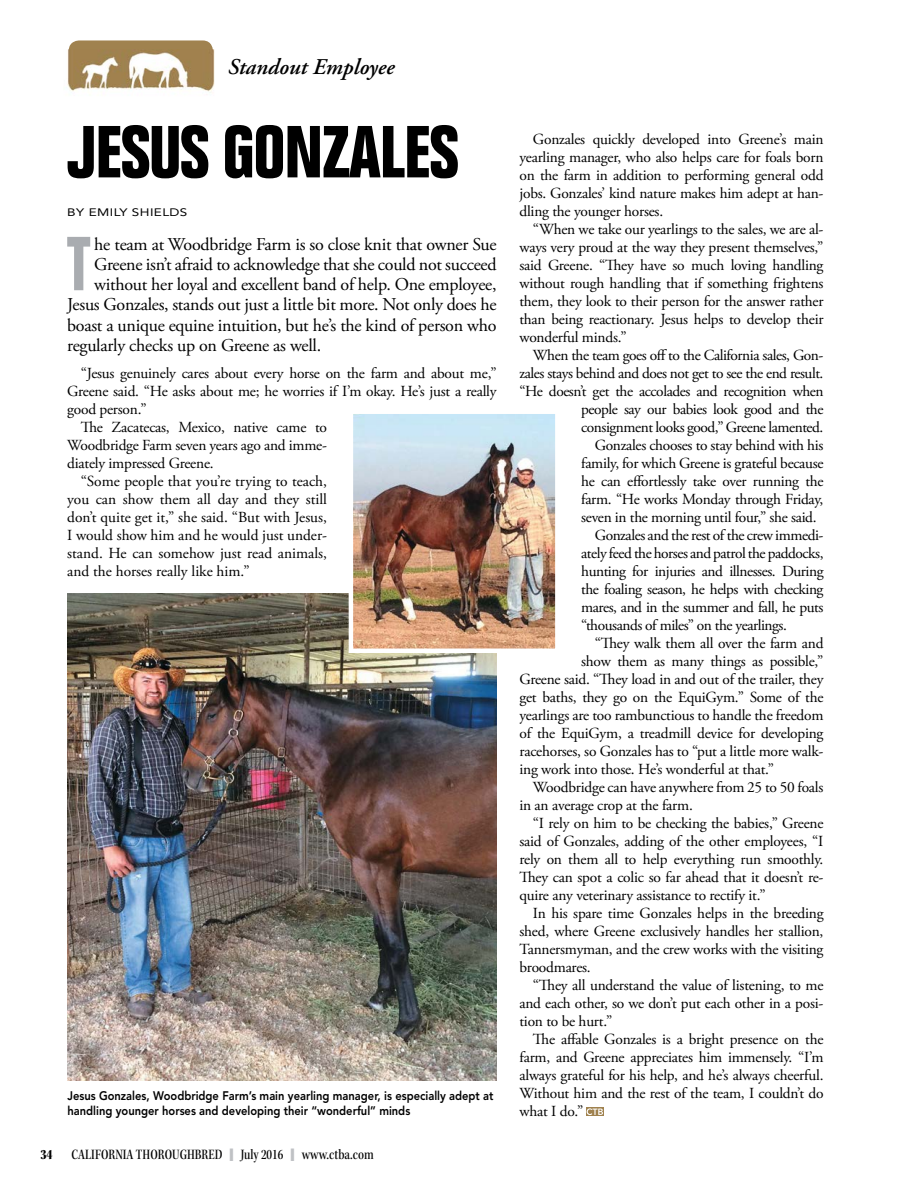
<style>
.page{position:relative;width:918px;height:1188px;background:#fff}
.page>*{position:absolute;margin:0;border:0;box-sizing:border-box;transform-origin:0 0}
.t1{font:700 condensed 74.7px "Folio Std";color:#a9acb0;scale:.85 1}
.t2{font:700 condensed 72px "Folio Std";letter-spacing:-.015em;color:#000}
.t3{font:italic 600 22.5px "Adobe Garamond Pro";color:#000}
.t4{font:18px "Adobe Garamond Pro";letter-spacing:-.015em;color:#000}
.t5{font:15.3px "Adobe Garamond Pro";letter-spacing:-.015em;color:#000}
.t6{font:15px "Kepler Std Medium Cn Subh";color:#000}
.t7{font:800 12.3px/14.9px "Avenir LT Std";color:#000;scale:.9 1}
.t8{font:10.8px "Avenir LT Std";letter-spacing:.03em;color:#000;scale:1.25 1}
.s1{font-family:"Kepler Std Black Cn Subh"}
.s2{color:#bfc1c4}
</style>
<div class="page">
<div style="left:69px;top:40px;width:144px;height:51px;background:#a0824f;border-radius:10px"></div>
<img style="left:67px;top:49px;width:148px;height:44px">
<div style="left:587px;top:1107px;width:17px;height:9px;background:#a0824f"></div>
<svg style="left:587px;top:1108px;width:16px;height:7px"></svg>
<img style="left:67px;top:594px;width:430px;height:486px">
<img style="left:346px;top:414px;width:210px;height:241px">
<p class="t3" style="left:228px;top:57px;width:168px">Standout Employee</p>
<p class="t2" style="left:67px;top:110px;width:393px">JESUS GONZALES</p>
<p class="t8" style="left:67px;top:206px;width:98px">BY EMILY SHIELDS</p>
<p class="t1" style="left:67px;top:221px;width:29px">T</p>
<p class="t4" style="left:94px;top:237px;width:404px">he team at Woodbridge Farm is so close knit that owner Sue</p>
<p class="t4" style="left:94px;top:257px;width:404px">Greene isn’t afraid to acknowledge that she could not succeed</p>
<p class="t4" style="left:94px;top:277px;width:404px">without her loyal and excellent band of help. One employee,</p>
<p class="t4" style="left:67px;top:298px;width:431px">Jesus Gonzales, stands out just a little bit more. Not only does he</p>
<p class="t4" style="left:67px;top:318px;width:431px">boast a unique equine intuition, but he’s the kind of person who</p>
<p class="t4" style="left:67px;top:338px;width:256px">regularly checks up on Greene as well.</p>
<p class="t5" style="left:81px;top:367px;width:417px">“Jesus genuinely cares about every horse on the farm and about me,”</p>
<p class="t5" style="left:67px;top:385px;width:431px">Greene said. “He asks about me; he worries if I’m okay. He’s just a really</p>
<p class="t5" style="left:67px;top:403px;width:81px">good person.”</p>
<p class="t5" style="left:81px;top:421px;width:248px">Te Zacatecas, Mexico, native came to</p>
<p class="t5" style="left:67px;top:439px;width:261px">Woodbridge Farm seven years ago and imme-</p>
<p class="t5" style="left:67px;top:457px;width:148px">diately impressed Greene.</p>
<p class="t5" style="left:81px;top:475px;width:248px">“Some people that you’re trying to teach,</p>
<p class="t5" style="left:67px;top:493px;width:261px">you can show them all day and they still</p>
<p class="t5" style="left:67px;top:511px;width:261px">don’t quite get it,” she said. “But with Jesus,</p>
<p class="t5" style="left:67px;top:529px;width:261px">I would show him and he would just under-</p>
<p class="t5" style="left:67px;top:547px;width:261px">stand. He can somehow just read animals,</p>
<p class="t5" style="left:67px;top:565px;width:184px">and the horses really like him.”</p>
<p class="t7" style="left:67px;top:1089px;width:475px">Jesus Gonzales, Woodbridge Farm’s main yearling manager, is especially adept at handling younger horses and developing their “wonderful” minds</p>
<p class="t6" style="left:40px;top:1145px;width:335px"><span class="s1">34</span> CALIFORNIA THOROUGHBRED <span class="s2">❙</span> July 2016 <span class="s2">❙</span> www.ctba.com</p>
<p class="t5" style="left:533px;top:133px;width:292px">Gonzales quickly developed into Greene’s main</p>
<p class="t5" style="left:519px;top:151px;width:306px">yearling manager, who also helps care for foals born</p>
<p class="t5" style="left:519px;top:169px;width:306px">on the farm in addition to performing general odd</p>
<p class="t5" style="left:519px;top:187px;width:306px">jobs. Gonzales’ kind nature makes him adept at han-</p>
<p class="t5" style="left:519px;top:205px;width:145px">dling the younger horses.</p>
<p class="t5" style="left:533px;top:223px;width:292px">“When we take our yearlings to the sales, we are al-</p>
<p class="t5" style="left:519px;top:241px;width:306px">ways very proud at the way they present themselves,”</p>
<p class="t5" style="left:519px;top:259px;width:305px">said Greene. “Tey have so much loving handling</p>
<p class="t5" style="left:519px;top:277px;width:306px">without rough handling that if something frightens</p>
<p class="t5" style="left:519px;top:295px;width:306px">them, they look to their person for the answer rather</p>
<p class="t5" style="left:519px;top:313px;width:306px">than being reactionary. Jesus helps to develop their</p>
<p class="t5" style="left:519px;top:331px;width:109px">wonderful minds.”</p>
<p class="t5" style="left:533px;top:349px;width:292px">When the team goes of to the California sales, Gon-</p>
<p class="t5" style="left:519px;top:367px;width:305px">zales stays behind and does not get to see the end result.</p>
<p class="t5" style="left:519px;top:385px;width:306px">“He doesn’t get the accolades and recognition when</p>
<p class="t5" style="left:581px;top:403px;width:244px">people say our babies look good and the</p>
<p class="t5" style="left:581px;top:421px;width:244px">consignment looks good,” Greene lamented.</p>
<p class="t5" style="left:595px;top:439px;width:230px">Gonzales chooses to stay behind with his</p>
<p class="t5" style="left:581px;top:457px;width:244px">family, for which Greene is grateful because</p>
<p class="t5" style="left:581px;top:475px;width:244px">he can efortlessly take over running the</p>
<p class="t5" style="left:581px;top:493px;width:244px">farm. “He works Monday through Friday,</p>
<p class="t5" style="left:581px;top:511px;width:237px">seven in the morning until four,” she said.</p>
<p class="t5" style="left:595px;top:529px;width:230px">Gonzales and the rest ofthe crew immedi-</p>
<p class="t5" style="left:581px;top:547px;width:244px">ately feed the horses and patrol the paddocks,</p>
<p class="t5" style="left:581px;top:565px;width:244px">hunting for injuries and illnesses. During</p>
<p class="t5" style="left:581px;top:583px;width:244px">the foaling season, he helps with checking</p>
<p class="t5" style="left:581px;top:601px;width:244px">mares, and in the summer and fall, he puts</p>
<p class="t5" style="left:581px;top:619px;width:207px">“thousands of miles” on the yearlings.</p>
<p class="t5" style="left:595px;top:637px;width:230px">“Tey walk them all over the farm and</p>
<p class="t5" style="left:581px;top:655px;width:244px">show them as many things as possible,”</p>
<p class="t5" style="left:519px;top:673px;width:306px">Greene said. “Tey load in and out of the trailer, they</p>
<p class="t5" style="left:519px;top:691px;width:306px">get baths, they go on the EquiGym.” Some of the</p>
<p class="t5" style="left:519px;top:709px;width:306px">yearlings are too rambunctious to handle the freedom</p>
<p class="t5" style="left:519px;top:727px;width:305px">of the EquiGym, a treadmill device for developing</p>
<p class="t5" style="left:519px;top:745px;width:305px">racehorses, so Gonzales has to “put a little more walk-</p>
<p class="t5" style="left:519px;top:763px;width:256px">ing work into those. He’s wonderful at that.”</p>
<p class="t5" style="left:533px;top:781px;width:292px">Woodbridge can have anywhere from 25 to 50 foals</p>
<p class="t5" style="left:519px;top:799px;width:175px">in an average crop at the farm.</p>
<p class="t5" style="left:533px;top:817px;width:292px">“I rely on him to be checking the babies,” Greene</p>
<p class="t5" style="left:519px;top:835px;width:306px">said of Gonzales, adding of the other employees, “I</p>
<p class="t5" style="left:519px;top:853px;width:306px">rely on them all to help everything run smoothly.</p>
<p class="t5" style="left:519px;top:871px;width:306px">Tey can spot a colic so far ahead that it doesn’t re-</p>
<p class="t5" style="left:519px;top:889px;width:248px">quire any veterinary assistance to rectify it.”</p>
<p class="t5" style="left:533px;top:907px;width:292px">In his spare time Gonzales helps in the breeding</p>
<p class="t5" style="left:519px;top:925px;width:306px">shed, where Greene exclusively handles her stallion,</p>
<p class="t5" style="left:519px;top:943px;width:306px">Tannersmyman, and the crew works with the visiting</p>
<p class="t5" style="left:519px;top:961px;width:73px">broodmares.</p>
<p class="t5" style="left:533px;top:979px;width:292px">“Tey all understand the value of listening, to me</p>
<p class="t5" style="left:519px;top:997px;width:305px">and each other, so we don’t put each other in a posi-</p>
<p class="t5" style="left:519px;top:1015px;width:94px">tion to be hurt.”</p>
<p class="t5" style="left:533px;top:1033px;width:292px">Te afable Gonzales is a bright presence on the</p>
<p class="t5" style="left:519px;top:1051px;width:306px">farm, and Greene appreciates him immensely. “I’m</p>
<p class="t5" style="left:519px;top:1069px;width:306px">always grateful for his help, and he’s always cheerful.</p>
<p class="t5" style="left:519px;top:1087px;width:306px">Without him and the rest of the team, I couldn’t do</p>
<p class="t5" style="left:519px;top:1105px;width:65px">what I do.”</p>
</div>
